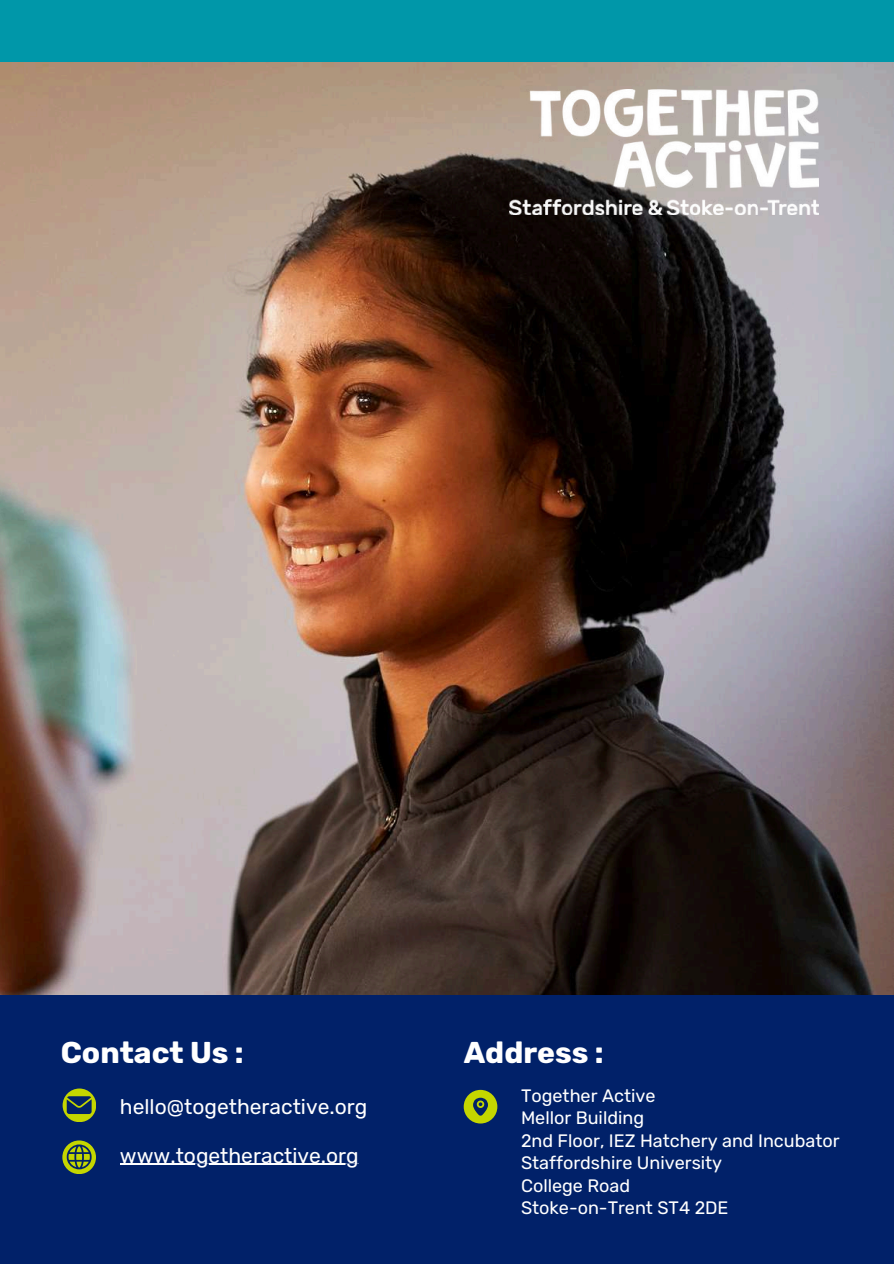
<style>
.page{position:relative;width:894px;height:1264px;background:#fff}
.page>*{position:absolute;margin:0;border:0;box-sizing:border-box;transform-origin:0 0}
.t1{font:700 30px "Rubik";color:#fff}
.t2{font:21px "Rubik";color:#fff}
.t3{font:18px/22.5px "Rubik";color:#fff}
</style>
<div class="page">
<img style="left:0;top:62px;width:893px;height:933px">
<div style="left:0;top:995px;width:893px;height:268px;background:#012169"></div>
<svg style="left:62px;top:1140px;width:34px;height:34px"></svg>
<svg style="left:67px;top:1144px;width:24px;height:25px"></svg>
<svg style="left:463px;top:1089px;width:34px;height:34px"></svg>
<img style="left:509px;top:89px;width:309px;height:125px">
<svg style="left:63px;top:1088px;width:33px;height:34px"></svg>
<svg style="left:67px;top:1096px;width:24px;height:17px"></svg>
<div style="left:0;top:0;width:893px;height:62px;background:#0097a9"></div>
<hr style="left:120px;top:1163px;width:239px;height:1px;background:#fff">
<h1 class="t1" style="left:61px;top:1034px;width:184px">Contact Us :</h1>
<h1 class="t1" style="left:463px;top:1034px;width:141px">Address :</h1>
<p class="t2" style="left:120px;top:1094px;width:249px">hello@togetheractive.org</p>
<p class="t3" style="left:521px;top:1084px;width:320px">Together Active<br>Mellor Building<br>2nd Floor, IEZ Hatchery and Incubator<br>Staffordshire University<br>College Road<br>Stoke-on-Trent ST4 2DE</p>
<p class="t2" style="left:120px;top:1143px;width:240px">www.togetheractive.org</p>
</div>
